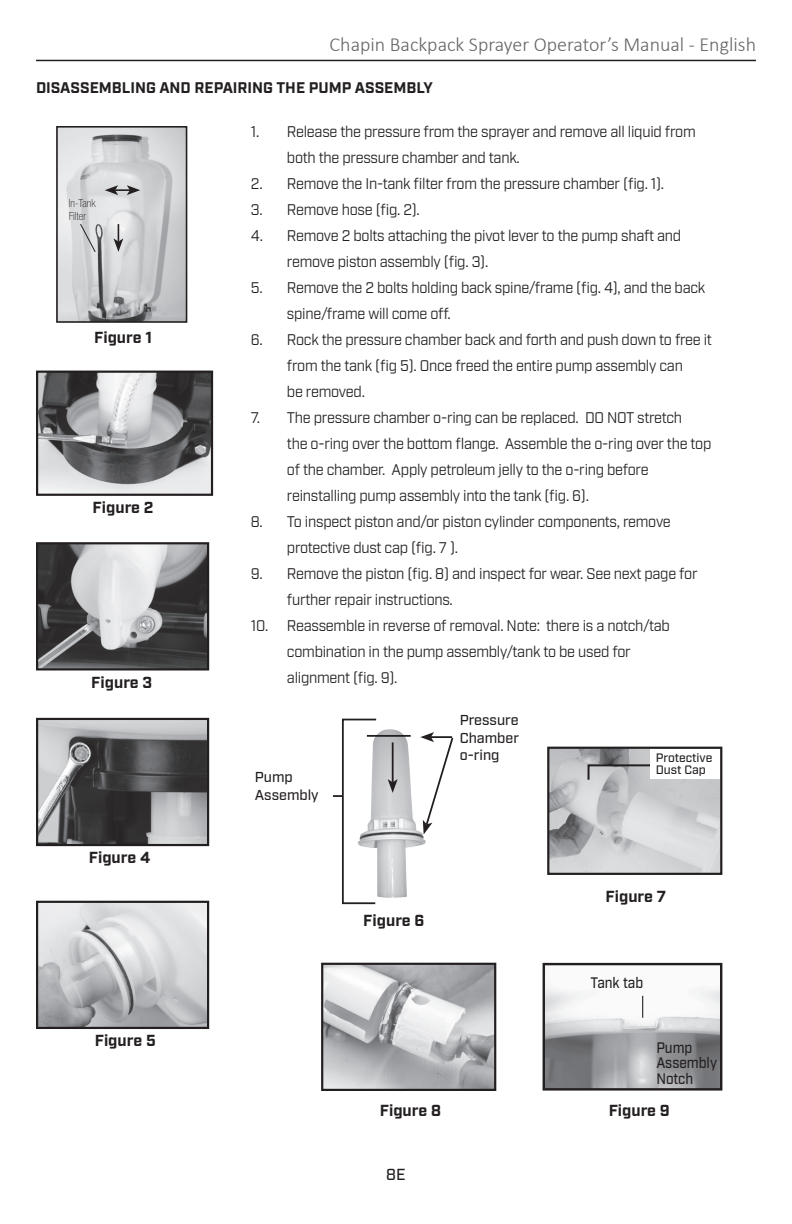
<style>
.page{position:relative;width:792px;height:1224px;background:#fff}
.page>*{position:absolute;margin:0;border:0;box-sizing:border-box;transform-origin:0 0}
.t1{font:300 20px "Calibri";color:#656568}
.t2{font:700 16px "Industry";color:#231f20}
.t3{font:500 16px "Industry";color:#231f20}
.t4{font:15.4px/26px "Industry";letter-spacing:-.02em;color:#231f20;scale:.95 1}
.t5{font:700 15.4px "Industry";color:#231f20}
.t6{font:500 15.2px/15.4px "Industry";color:#231f20;scale:.9 1}
.t7{font:500 14.4px/17.2px "Industry";color:#231f20;text-align:justify}
.t8{font:500 12.2px/12.2px "Industry";color:#231f20}
.t9{font:100 condensed 11.2px/12.8px "Helvetica Neue LT Std";color:#231f20}
</style>
<div class="page">
<img style="left:59px;top:129px;width:125px;height:191px">
<div style="left:56px;top:126px;width:131px;height:197px;border:2px solid #231f20"></div>
<svg style="left:105px;top:185px;width:35px;height:10px"></svg>
<svg style="left:114px;top:224px;width:9px;height:28px"></svg>
<svg style="left:79px;top:223px;width:17px;height:30px"></svg>
<img style="left:39px;top:721px;width:167px;height:122px">
<div style="left:36px;top:718px;width:173px;height:128px;border:2px solid #231f20"></div>
<img style="left:550px;top:750px;width:169px;height:122px">
<div style="left:547px;top:747px;width:175px;height:128px;border:2px solid #231f20"></div>
<img style="left:39px;top:545px;width:167px;height:123px">
<div style="left:36px;top:542px;width:173px;height:129px;border:2px solid #231f20"></div>
<img style="left:39px;top:374px;width:171px;height:119px">
<div style="left:36px;top:371px;width:177px;height:125px;border:2px solid #231f20"></div>
<img style="left:546px;top:983px;width:173px;height:105px">
<div style="left:543px;top:963px;width:179px;height:128px;border:2px solid #231f20"></div>
<svg style="left:642px;top:996px;width:1px;height:22px"></svg>
<img style="left:39px;top:904px;width:167px;height:122px">
<div style="left:36px;top:901px;width:173px;height:128px;border:2px solid #231f20"></div>
<img style="left:378px;top:729px;width:48px;height:169px">
<svg style="left:333px;top:718px;width:45px;height:187px"></svg>
<svg style="left:420px;top:732px;width:34px;height:102px"></svg>
<hr style="left:392px;top:742px;width:2px;height:40px;background:#231f20">
<svg style="left:388px;top:779px;width:10px;height:14px"></svg>
<hr style="left:367px;top:735px;width:44px;height:2px;background:#231f20">
<img style="left:324px;top:966px;width:169px;height:122px">
<div style="left:321px;top:963px;width:175px;height:128px;border:2px solid #231f20"></div>
<svg style="left:587px;top:763px;width:74px;height:19px"></svg>
<div style="left:650px;top:750px;width:70px;height:29px;background:#fff"></div>
<hr style="left:36px;top:60px;width:720px;height:1px;background:#231f20">
<p class="t1" style="left:330px;top:32px;width:428px">Chapin Backpack Sprayer Operator’s Manual - English</p>
<p class="t5" style="left:36px;top:78px;width:398px">DISASSEMBLING AND REPAIRING THE PUMP ASSEMBLY</p>
<p class="t9" style="left:69px;top:196px;width:29px">In-Tank<br>Filter</p>
<p class="t2" style="left:94px;top:328px;width:59px">Figure 1</p>
<p class="t2" style="left:93px;top:498px;width:62px">Figure 2</p>
<p class="t2" style="left:91px;top:673px;width:62px">Figure 3</p>
<p class="t2" style="left:89px;top:848px;width:63px">Figure 4</p>
<p class="t2" style="left:95px;top:1031px;width:63px">Figure 5</p>
<p class="t4" style="left:287px;top:119px;width:432px;text-indent:-36px">1. Release the pressure from the sprayer and remove all liquid from both the pressure chamber and tank.</p>
<p class="t4" style="left:251px;top:171px;width:437px">2. Remove the In-tank fi lter from the pressure chamber (fig. 1).</p>
<p class="t4" style="left:251px;top:197px;width:179px">3. Remove hose (fig. 2).</p>
<p class="t4" style="left:287px;top:223px;width:417px;text-indent:-36px">4. Remove 2 bolts attaching the pivot lever to the pump shaft and remove piston assembly (fig. 3).</p>
<p class="t4" style="left:287px;top:275px;width:442px;text-indent:-36px">5. Remove the 2 bolts holding back spine/frame (fig. 4), and the back spine/frame will come off.</p>
<p class="t4" style="left:287px;top:327px;width:449px;text-indent:-36px">6. Rock the pressure chamber back and forth and push down to free it from the tank (fig 5). Once freed the entire pump assembly can<br>be removed.</p>
<p class="t4" style="left:287px;top:405px;width:448px;text-indent:-36px">7. The pressure chamber o-ring can be replaced. DO NOT stretch<br>the o-ring over the bottom flange. Assemble the o-ring over the top of the chamber. Apply petroleum jelly to the o-ring before reinstalling pump assembly into the tank (fig. 6).</p>
<p class="t4" style="left:287px;top:509px;width:406px;text-indent:-36px">8. To inspect piston and/or piston cylinder components, remove protective dust cap (fi g. 7 ).</p>
<p class="t4" style="left:287px;top:561px;width:434px;text-indent:-36px">9. Remove the piston (fig. 8) and inspect for wear. See next page for further repair instructions.</p>
<p class="t4" style="left:287px;top:613px;width:405px;text-indent:-36px">10. Reassemble in reverse of removal. Note: there is a notch/tab combination in the pump assembly/tank to be used for alignment (fig. 9).</p>
<p class="t7" style="left:255px;top:769px;width:65px">Pump<br>Assembly</p>
<p class="t7" style="left:460px;top:712px;width:61px">Pressure Chamber o-ring</p>
<p class="t2" style="left:363px;top:911px;width:63px">Figure 6</p>
<p class="t8" style="left:656px;top:752px;width:58px">Protective<br>Dust Cap</p>
<p class="t2" style="left:606px;top:887px;width:62px">Figure 7</p>
<p class="t6" style="left:591px;top:976px;width:60px">Tank tab</p>
<p class="t6" style="left:656px;top:1041px;width:69px">Pump<br>Assembly<br>Notch</p>
<p class="t2" style="left:380px;top:1101px;width:63px">Figure 8</p>
<p class="t2" style="left:609px;top:1101px;width:63px">Figure 9</p>
<p class="t3" style="left:386px;top:1165px;width:21px">8E</p>
</div>
